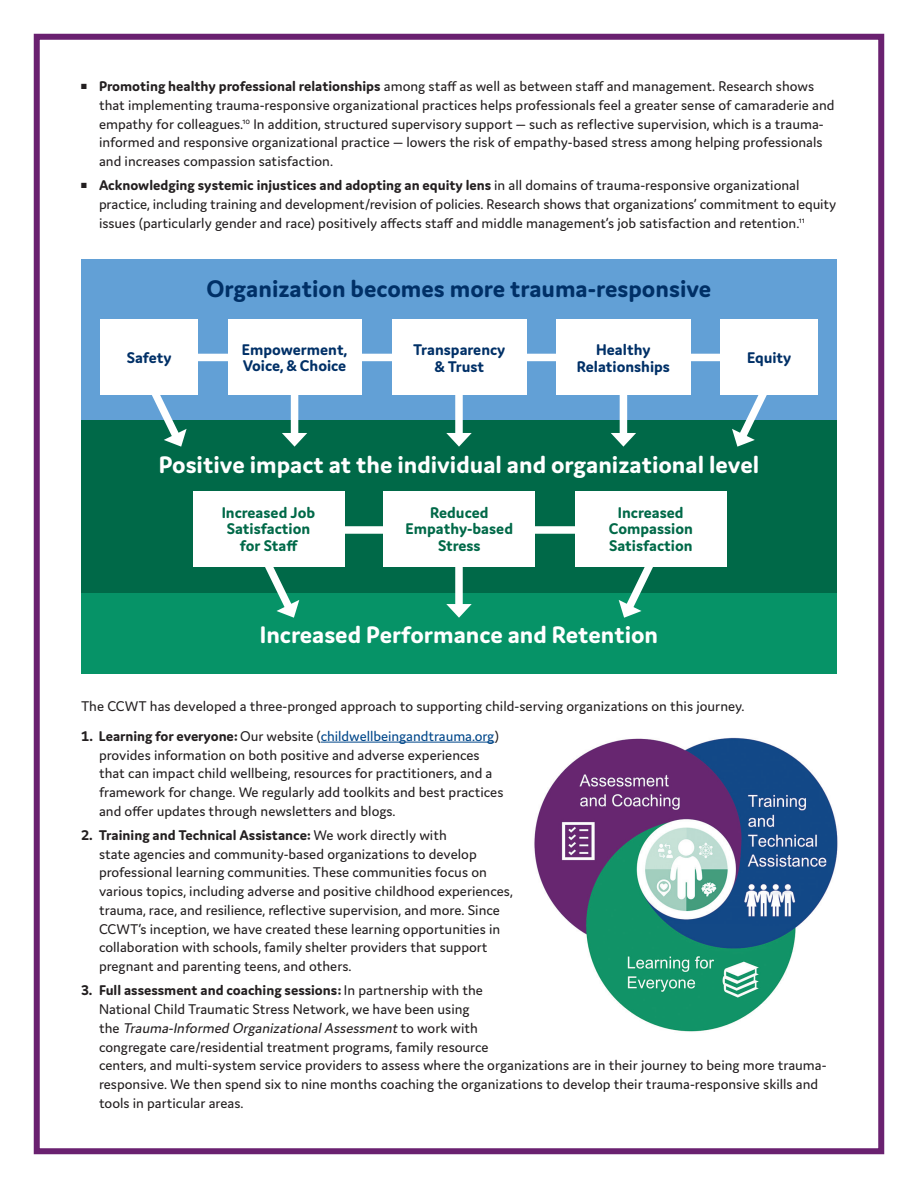
<style>
.page{position:relative;width:918px;height:1188px;background:#fff}
.page>*{position:absolute;margin:0;border:0;box-sizing:border-box;transform-origin:0 0}
.t1{font:700 25.5px "Domus";color:#fff}
.t2{font:700 25.5px "Domus";color:#003067}
.t3{font:700 16.5px/16.5px "Domus";color:#006948;text-align:center}
.t4{font:700 16.5px/16.5px "Domus";color:#003067;text-align:center}
.Numbered_List{font:15px/18.8px "Domus";color:#231f20}
.Bullet_Text{font:15px/18.8px "Domus";color:#231f20}
.Body_Copy{font:15px "Domus";color:#231f20}
.s1{font-weight:700}
.s2{color:#00478a}
.s3{font-style:italic}
</style>
<div class="page">
<hr style="left:321px;top:742px;width:173px;height:1px;background:#00478a">
<img style="left:534px;top:737px;width:304px;height:295px">
<div style="left:81px;top:591px;width:756px;height:83px;background:#069367"></div>
<div style="left:81px;top:259px;width:756px;height:168px;background:#62a0d6"></div>
<div style="left:81px;top:420px;width:756px;height:172px;background:#006948"></div>
<div style="left:191px;top:354px;width:565px;height:7px;background:#fff"></div>
<svg style="left:152px;top:395px;width:35px;height:52px"></svg>
<svg style="left:255px;top:567px;width:45px;height:51px"></svg>
<svg style="left:618px;top:567px;width:45px;height:51px"></svg>
<svg style="left:732px;top:395px;width:35px;height:52px"></svg>
<div style="left:620px;top:380px;width:7px;height:58px;background:#fff"></div>
<svg style="left:611px;top:433px;width:25px;height:14px"></svg>
<div style="left:291px;top:380px;width:7px;height:58px;background:#fff"></div>
<svg style="left:282px;top:433px;width:25px;height:14px"></svg>
<div style="left:455px;top:380px;width:8px;height:58px;background:#fff"></div>
<svg style="left:446px;top:433px;width:26px;height:14px"></svg>
<div style="left:455px;top:552px;width:8px;height:57px;background:#fff"></div>
<svg style="left:446px;top:604px;width:26px;height:14px"></svg>
<div style="left:228px;top:320px;width:134px;height:75px;background:#fff"></div>
<div style="left:100px;top:319px;width:98px;height:76px;background:#fff"></div>
<div style="left:720px;top:319px;width:98px;height:76px;background:#fff"></div>
<div style="left:392px;top:320px;width:135px;height:75px;background:#fff"></div>
<div style="left:556px;top:320px;width:135px;height:75px;background:#fff"></div>
<div style="left:280px;top:526px;width:401px;height:8px;background:#fff"></div>
<div style="left:193px;top:491px;width:151px;height:76px;background:#fff"></div>
<div style="left:384px;top:491px;width:151px;height:76px;background:#fff"></div>
<div style="left:575px;top:491px;width:151px;height:76px;background:#fff"></div>
<div style="left:34px;top:34px;width:850px;height:1120px;border:6px solid #6a2170"></div>
<p class="Bullet_Text" style="left:99px;top:77px;width:737px;text-indent:-18px">■ <span class="s1">Promoting healthy professional relationships</span> among staff as well as between staff and management. Research shows that implementing trauma-responsive organizational practices helps professionals feel a greater sense of camaraderie and empathy for colleagues.<sup>10</sup> In addition, structured supervisory support — such as reflective supervision, which is a trauma&shy;informed and responsive organizational practice — lowers the risk of empathy-based stress among helping professionals and increases compassion satisfaction.</p>
<p class="Bullet_Text" style="left:99px;top:176px;width:739px;text-indent:-18px">■ <span class="s1">Acknowledging systemic injustices and adopting an equity lens</span> in all domains of trauma-responsive organizational practice, including training and development/revision of policies. Research shows that organizations’ commitment to equity issues (particularly gender and race) positively affects staff and middle management’s job satisfaction and retention.<sup>11</sup></p>
<h1 class="t2" style="left:207px;top:274px;width:506px">Organization becomes more trauma-responsive</h1>
<h1 class="t4" style="left:413px;top:342px;width:94px">Transparency &amp; Trust</h1>
<h1 class="t4" style="left:577px;top:342px;width:95px">Healthy<br>Relationships</h1>
<h1 class="t4" style="left:242px;top:341px;width:107px;text-align:left">Empowerment,<br>Voice, &amp; Choice</h1>
<h1 class="t4" style="left:127px;top:349px;width:46px">Safety</h1>
<h1 class="t4" style="left:747px;top:349px;width:46px">Equity</h1>
<h1 class="t1" style="left:159px;top:450px;width:602px">Positive impact at the individual and organizational level</h1>
<h1 class="t3" style="left:222px;top:504px;width:95px">Increased Job<br>Satisfaction for Staff</h1>
<h1 class="t3" style="left:406px;top:504px;width:109px">Reduced<br>Empathy-based<br>Stress</h1>
<h1 class="t3" style="left:609px;top:504px;width:86px">Increased<br>Compassion<br>Satisfaction</h1>
<h1 class="t1" style="left:260px;top:620px;width:400px">Increased Performance and Retention</h1>
<p class="Body_Copy" style="left:81px;top:698px;width:665px">The CCWT has developed a three-pronged approach to supporting child-serving organizations on this journey.</p>
<p class="Numbered_List" style="left:99px;top:726px;width:406px;text-indent:-18px"><span class="s1">1. Learning for everyone:</span> Our website (<span class="s2">childwellbeingandtrauma.org</span>) provides information on both positive and adverse experiences that can impact child wellbeing, resources for practitioners, and a framework for change. We regularly add toolkits and best practices and offer updates through newsletters and blogs.</p>
<p class="Numbered_List" style="left:99px;top:826px;width:415px;text-indent:-18px"><span class="s1">2. Training and Technical Assistance:</span> We work directly with<br>state agencies and community-based organizations to develop professional learning communities. These communities focus on various topics, including adverse and positive childhood experiences, trauma, race, and resilience, reflective supervision, and more. Since CCWT’s inception, we have created these learning opportunities in collaboration with schools, family shelter providers that support pregnant and parenting teens, and others.</p>
<p class="Numbered_List" style="left:99px;top:981px;width:729px;text-indent:-18px"><span class="s1">3. Full assessment and coaching sessions:</span> In partnership with the<br>National Child Traumatic Stress Network, we have been using<br>t h e <span class="s3">Trauma-Informed OrganizationalAssessment</span> t o w o r k w i t h<br>congregate care/residential treatment programs, family resource<br>centers, and multi-system service providers to assess where the organizations are in their journey to being more trauma&shy;responsive. We then spend six to nine months coaching the organizations to develop their trauma-responsive skills and tools in particular areas.</p>
</div>
